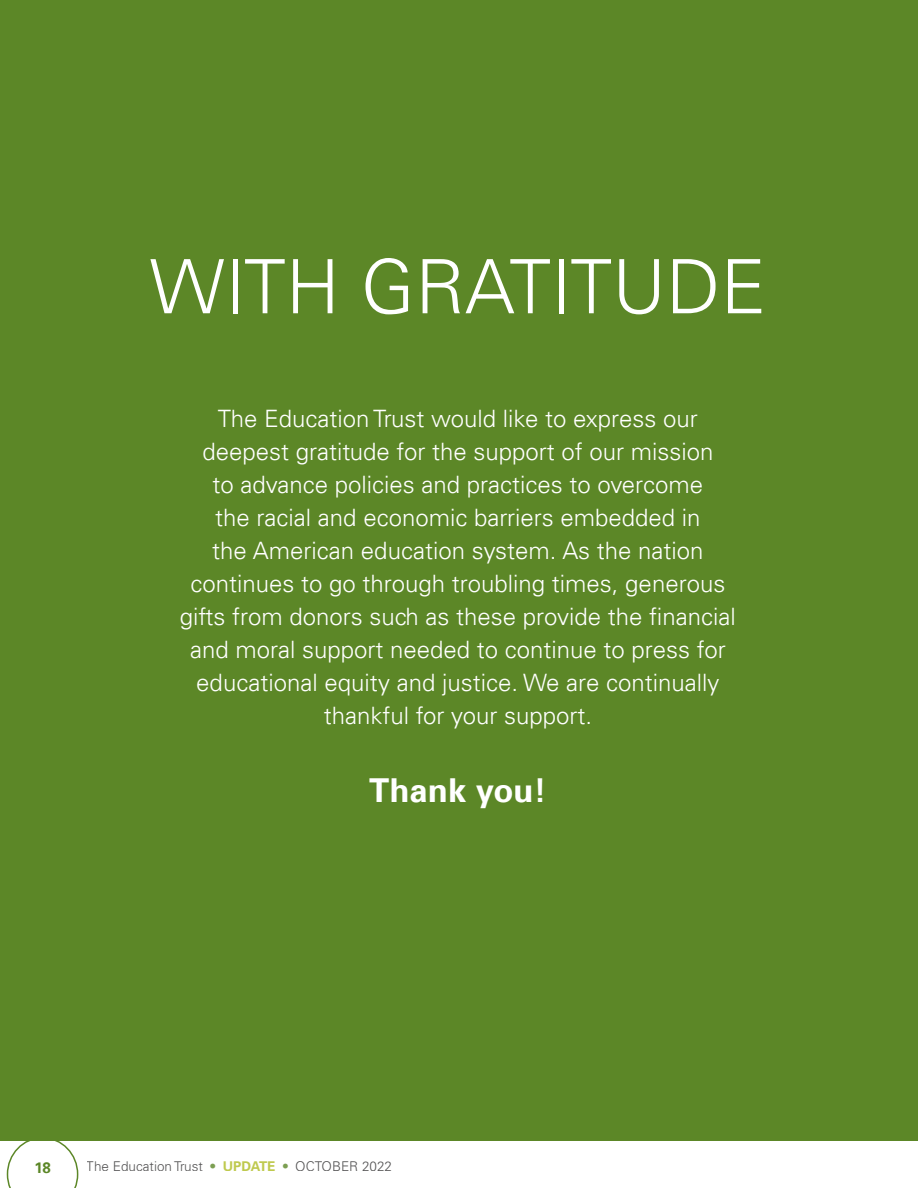
<style>
.page{position:relative;width:918px;height:1188px;background:#fff}
.page>*{position:absolute;margin:0;border:0;box-sizing:border-box;transform-origin:0 0}
.t1{font:300 75px "Univers LT";color:#fff}
.t2{font:700 33px "Univers LT";color:#fff}
.t3{font:300 24px/33px "Univers LT";color:#fff;text-align:center}
.t4{font:700 15px "Univers LT";color:#5c8727}
.t5{font:300 13.5px "Univers LT";color:#292829}
.s1{font-weight:700;color:#5c8727}
.s2{font-weight:700;color:#afbc22}
</style>
<div class="page">
<svg style="left:7px;top:1141px;width:71px;height:47px"></svg>
<div style="left:0;top:0;width:918px;height:1141px;background:#5c8727"></div>
<h1 class="t1" style="left:150px;top:241px;width:618px">WITH GRATITUDE</h1>
<p class="t3" style="left:180px;top:402px;width:557px">The Education Trust would like to express our deepest gratitude for the support of our mission<br>to advance policies and practices to overcome<br>the racial and economic barriers embedded in<br>the American education system. As the nation continues to go through troubling times, generous gifts from donors such as these provide the financial and moral support needed to continue to press for educational equity and justice. We are continually thankful for your support.</p>
<h2 class="t2" style="left:369px;top:771px;width:179px">Thank you!</h2>
<p class="t4" style="left:34px;top:1159px;width:18px">18</p>
<p class="t5" style="left:87px;top:1158px;width:307px">The Education Trust <span class="s1">•</span> <span class="s2">UPDATE</span> <span class="s1">•</span> OCTOBER 2022</p>
</div>
